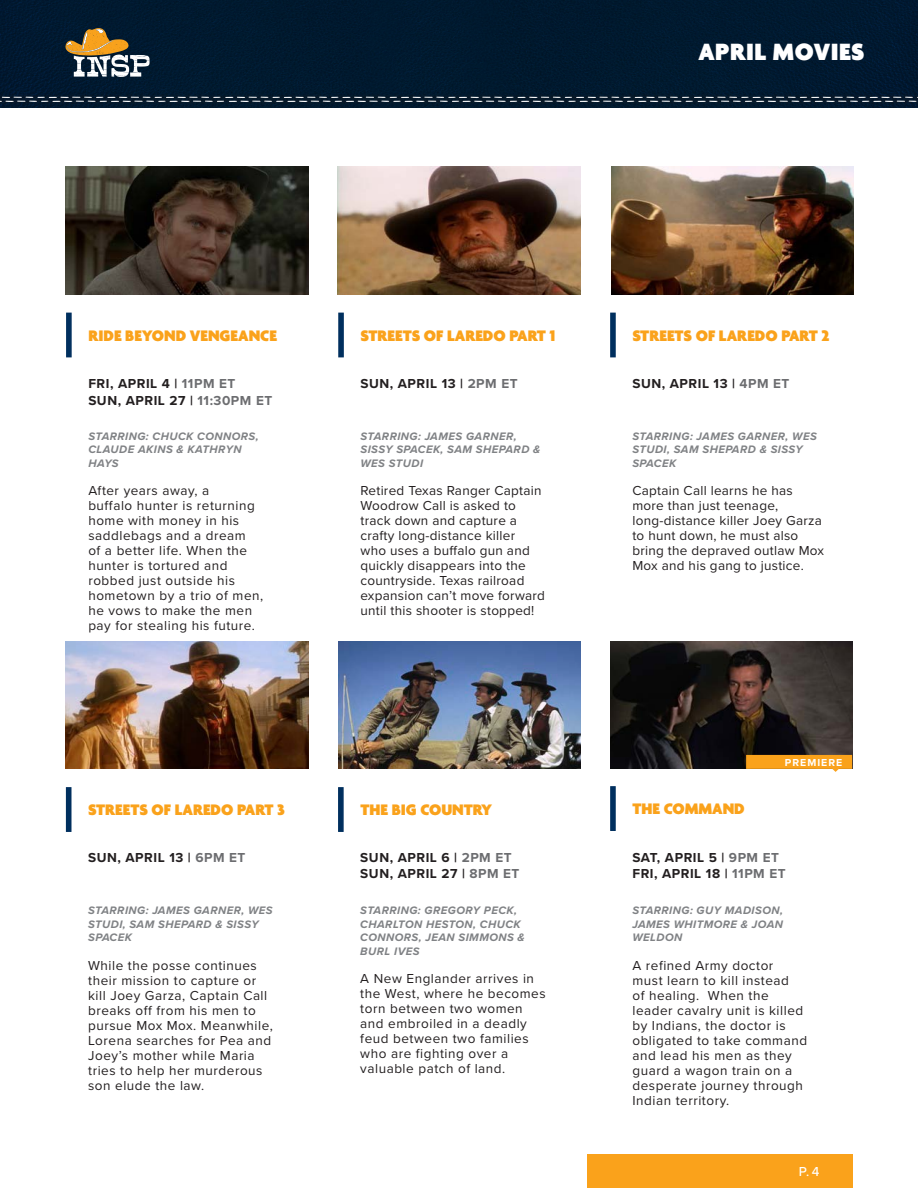
<style>
.page{position:relative;width:918px;height:1188px;background:#fff}
.page>*{position:absolute;margin:0;border:0;box-sizing:border-box;transform-origin:0 0}
.Top_Right_Title{font:900 25.5px "Agenda";letter-spacing:.02em;color:#fff}
.Titles-Two_Line{font:900 16.5px "Agenda";color:#faa21b}
.Description{font:13.5px/15px "Proxima Nova";letter-spacing:.04em;color:#231f20}
.Description-2{font:13.5px/15px "Proxima Nova";letter-spacing:.02em;color:#231f20}
.Tune-in{font:700 13.5px/16.5px "Proxima Nova";letter-spacing:.04em;color:#231f20}
.t1{font:500 13.5px "Proxima Nova";color:#fff}
.Names{font:italic 700 11.25px/13.5px "Proxima Nova";letter-spacing:.04em;color:#808285}
.Tag__Premiere_Exclusive{font:700 10.5px "Proxima Nova";letter-spacing:.1em;color:#fff}
.s1{color:#6c6d70}
</style>
<div class="page">
<img style="left:338px;top:641px;width:242px;height:128px">
<img style="left:338px;top:167px;width:242px;height:128px">
<img style="left:66px;top:167px;width:242px;height:128px">
<img style="left:611px;top:167px;width:243px;height:127px">
<img style="left:66px;top:641px;width:242px;height:128px">
<img style="left:610px;top:641px;width:242px;height:128px">
<div style="left:0;top:0;width:918px;height:108px;background:#00192f"></div>
<svg style="left:66px;top:28px;width:84px;height:49px"></svg>
<svg style="left:0;top:93px;width:918px;height:13px"></svg>
<svg style="left:338px;top:313px;width:6px;height:44px"></svg>
<svg style="left:66px;top:313px;width:6px;height:44px"></svg>
<svg style="left:338px;top:787px;width:6px;height:45px"></svg>
<div style="left:66px;top:787px;width:5px;height:45px;background:#002f5e"></div>
<svg style="left:610px;top:313px;width:6px;height:44px"></svg>
<svg style="left:610px;top:786px;width:6px;height:45px"></svg>
<svg style="left:746px;top:755px;width:106px;height:17px"></svg>
<div style="left:587px;top:1154px;width:265px;height:34px;background:#faa21b"></div>
<p class="Top_Right_Title" style="left:698px;top:38px;width:168px">APRIL MOVIES</p>
<p class="Titles-Two_Line" style="left:88px;top:327px;width:190px">RIDE BEYOND VENGEANCE</p>
<p class="Tune-in" style="left:88px;top:375px;width:185px">FRI, APRIL 4 | <span class="s1">11PM ET<br></span>SUN, APRIL 27 | <span class="s1">11:30PM ET</span></p>
<p class="Names" style="left:88px;top:429px;width:172px">STARRING: CHUCK CONNORS,<br>CLAUDE AKINS &amp; KATHRYN<br>HAYS</p>
<p class="Description" style="left:88px;top:483px;width:176px">After years away, a<br>buffalo hunter is returning home with money in his saddlebags and a dream<br>of a better life. When the hunter is tortured and robbed just outside his hometown by a trio of men, he vows to make the men pay for stealing his future.</p>
<p class="Titles-Two_Line" style="left:88px;top:801px;width:198px">STREETS OF LAREDO PART 3</p>
<p class="Tune-in" style="left:88px;top:849px;width:159px">SUN, APRIL 13 | <span class="s1">6PM ET</span></p>
<p class="Names" style="left:88px;top:904px;width:186px">STARRING: JAMES GARNER, WES<br>STUDI, SAM SHEPARD &amp; SISSY<br>SPACEK</p>
<p class="Description" style="left:88px;top:957px;width:186px">While the posse continues their mission to capture or kill Joey Garza, Captain Call breaks off from his men to pursue Mox Mox. Meanwhile,<br>Lorena searches for Pea and<br>Joey’s mother while Maria tries to help her murderous son elude the law.</p>
<p class="Titles-Two_Line" style="left:361px;top:327px;width:196px">STREETS OF LAREDO PART 1</p>
<p class="Tune-in" style="left:361px;top:375px;width:159px">SUN, APRIL 13 | <span class="s1">2PM ET</span></p>
<p class="Names" style="left:361px;top:429px;width:181px">STARRING: JAMES GARNER,<br>SISSY SPACEK, SAM SHEPARD &amp;<br>WES STUDI</p>
<p class="Description-2" style="left:361px;top:483px;width:186px">Retired Texas Ranger Captain<br>Woodrow Call is asked to track down and capture a crafty long-distance killer<br>who uses a buffalo gun and quickly disappears into the countryside. Texas railroad expansion can’t move forward until this shooter is stopped!</p>
<p class="Titles-Two_Line" style="left:360px;top:801px;width:133px">THE BIG COUNTRY</p>
<p class="Tune-in" style="left:360px;top:849px;width:161px">SUN, APRIL 6 | <span class="s1">2PM ET<br></span>SUN, APRIL 27 | <span class="s1">8PM ET</span></p>
<p class="Names" style="left:360px;top:904px;width:166px">STARRING: GREGORY PECK,<br>CHARLTON HESTON, CHUCK<br>CONNORS, JEAN SIMMONS &amp;<br>BURL IVES</p>
<p class="Description" style="left:360px;top:971px;width:187px">A New Englander arrives in the West, where he becomes torn between two women and embroiled in a deadly feud between two families who are fighting over a valuable patch of land.</p>
<p class="Titles-Two_Line" style="left:632px;top:327px;width:199px">STREETS OF LAREDO PART 2</p>
<p class="Tune-in" style="left:632px;top:375px;width:159px">SUN, APRIL 13 | <span class="s1">4PM ET</span></p>
<p class="Names" style="left:632px;top:429px;width:186px">STARRING: JAMES GARNER, WES<br>STUDI, SAM SHEPARD &amp; SISSY<br>SPACEK</p>
<p class="Description-2" style="left:632px;top:483px;width:193px">Captain Call learns he has more than just teenage, long-distance killer Joey Garza to hunt down, he must also bring the depraved outlaw Mox<br>Mox and his gang to justice.</p>
<p class="Tag__Premiere_Exclusive" style="left:785px;top:755px;width:59px">PREMIERE</p>
<p class="Titles-Two_Line" style="left:632px;top:800px;width:114px">THE COMMAND</p>
<p class="Tune-in" style="left:632px;top:849px;width:155px">SAT, APRIL 5 | <span class="s1">9PM ET<br></span>FRI, APRIL 18 | <span class="s1">11PM ET</span></p>
<p class="Names" style="left:632px;top:904px;width:152px;text-align:justify">STARRING: GUY MADISON, JAMES WHITMORE &amp; JOAN WELDON</p>
<p class="Description" style="left:632px;top:957px;width:176px">A refined Army doctor<br>must learn to kill instead<br>of healing. When the leader cavalry unit is killed by Indians, the doctor is obligated to take command and lead his men as they guard a wagon train on a desperate journey through<br>Indian territory.</p>
<p class="t1" style="left:799px;top:1162px;width:22px">P. 4</p>
</div>
